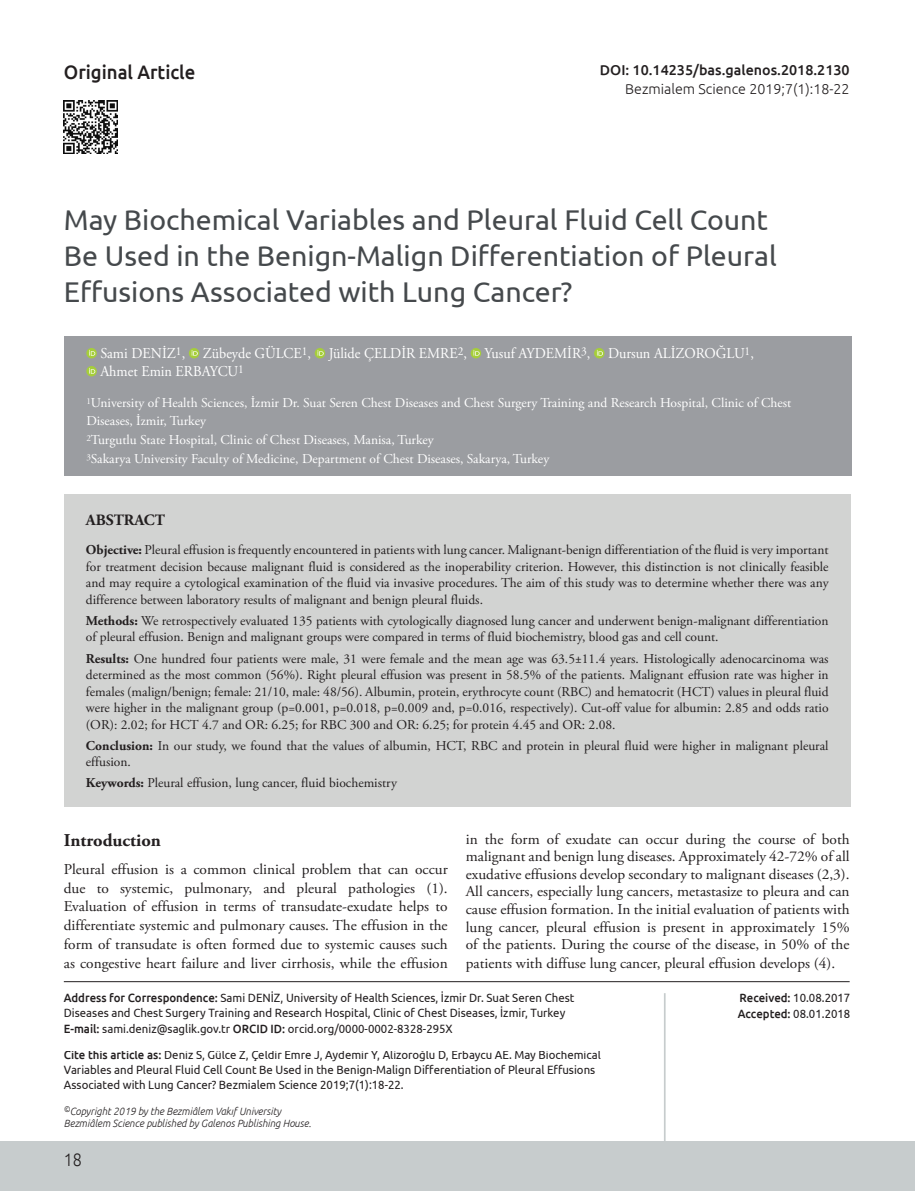
<style>
.page{position:relative;width:915px;height:1191px;background:#fff}
.page>*{position:absolute;margin:0;border:0;box-sizing:border-box;transform-origin:0 0}
.t1{font:28.5px/36.5px "Ubuntu";color:#45494c}
.t2{font:500 19.5px "Ubuntu";color:#231f20;scale:.95 1}
.t3{font:700 18px "Adobe Garamond Pro";color:#231f20}
.t4{font:300 18px "Ubuntu";color:#231f20;scale:.9 1}
.t5{font:700 15.75px "Adobe Garamond Pro";color:#231f20}
.t6{font:15px/17.7px "Adobe Garamond Pro";color:#231f20;text-align:justify}
.t7{font:15px/18px "Adobe Garamond Pro";color:#fff;scale:.95 1}
.t8{font:500 14.25px "Ubuntu";color:#231f20}
.t9{font:300 14.25px "Ubuntu";color:#231f20}
.t10{font:13.5px/16.5px "Adobe Garamond Pro";color:#231f20;text-align:justify}
.t11{font:13.5px/18.8px "Adobe Garamond Pro";color:#fff}
.t12{font:12px/15px "Ubuntu";color:#231f20;scale:.95 1}
.t13{font:italic 300 10.5px/12px "Ubuntu";color:#231f20;scale:.95 1}
.s1{font-weight:700}
.s2{font-weight:500}
</style>
<div class="page">
<div style="left:0;top:1141px;width:914px;height:50px;background:#c7cccd"></div>
<hr style="left:64px;top:981px;width:785px;height:1px;background:#231f20">
<hr style="left:663px;top:993px;width:2px;height:148px;background:#c7cccd">
<div style="left:64px;top:494px;width:786px;height:312px;background:#d2d3d2"></div>
<div style="left:64px;top:336px;width:786px;height:140px;background:#9b9da1"></div>
<div style="left:86px;top:348px;width:11px;height:10px;background:#a6ce3b;border-radius:50%"></div>
<svg style="left:89px;top:350px;width:6px;height:6px"></svg>
<div style="left:189px;top:348px;width:10px;height:10px;background:#a6ce3b;border-radius:50%"></div>
<svg style="left:191px;top:350px;width:7px;height:6px"></svg>
<svg style="left:314px;top:348px;width:11px;height:10px"></svg>
<svg style="left:317px;top:350px;width:6px;height:6px"></svg>
<svg style="left:470px;top:348px;width:11px;height:10px"></svg>
<svg style="left:473px;top:350px;width:6px;height:6px"></svg>
<svg style="left:594px;top:348px;width:10px;height:10px"></svg>
<svg style="left:596px;top:350px;width:6px;height:6px"></svg>
<svg style="left:86px;top:366px;width:11px;height:10px"></svg>
<svg style="left:89px;top:368px;width:6px;height:6px"></svg>
<img style="left:64px;top:100px;width:53px;height:54px">
<h2 class="t2" style="left:64px;top:60px;width:140px">Original Article</h2>
<p class="t8" style="left:599px;top:61px;width:251px">DOI: 10.14235/bas.galenos.2018.2130</p>
<p class="t9" style="left:625px;top:80px;width:226px">Bezmialem Science 2019;7(1):18-22</p>
<h1 class="t1" style="left:64px;top:200px;width:714px">May Biochemical Variables and Pleural Fluid Cell Count<br>Be Used in the Benign-Malign Differentiation of Pleural<br>Effusions Associated with Lung Cancer?</h1>
<p class="t7" style="left:100px;top:345px;width:689px">Sami DENİZ<sup>1</sup>, Zübeyde GÜLCE<sup>1</sup>, Jülide ÇELDİR EMRE<sup>2</sup>, Yusuf AYDEMİR<sup>3</sup>, Dursun ALİZOROĞLU<sup>1</sup>,<br>Ahmet Emin ERBAYCU<sup>1</sup></p>
<p class="t11" style="left:86px;top:393px;width:706px"><sup>1</sup>University of Health Sciences, İzmir Dr. Suat Seren Chest Diseases and Chest Surgery Training and Research Hospital, Clinic of Chest Diseases, İzmir, Turkey<br><sup>2</sup>Turgutlu State Hospital, Clinic of Chest Diseases, Manisa, Turkey<br><sup>3</sup>Sakarya University Faculty of Medicine, Department of Chest Diseases, Sakarya, Turkey</p>
<p class="t5" style="left:86px;top:510px;width:80px">ABSTRACT</p>
<p class="t10" style="left:86px;top:542px;width:744px"><span class="s1">Objective:</span> Pleural effusion is frequently encountered in patients with lung cancer. Malignant-benign differentiation of the fluid is very important for treatment decision because malignant fluid is considered as the inoperability criterion. However, this distinction is not clinically feasible and may require a cytological examination of the fluid via invasive procedures. The aim of this study was to determine whether there was any difference between laboratory results of malignant and benign pleural fluids.</p>
<p class="t10" style="left:86px;top:613px;width:743px"><span class="s1">Methods:</span> We retrospectively evaluated 135 patients with cytologically diagnosed lung cancer and underwent benign-malignant differentiation of pleural effusion. Benign and malignant groups were compared in terms of fluid biochemistry, blood gas and cell count.</p>
<p class="t10" style="left:86px;top:650px;width:744px"><span class="s1">Results:</span> One hundred four patients were male, 31 were female and the mean age was 63.5±11.4 years. Histologically adenocarcinoma was determined as the most common (56%). Right pleural effusion was present in 58.5% of the patients. Malignant effusion rate was higher in females (malign/benign; female: 21/10, male: 48/56). Albumin, protein, erythrocyte count (RBC) and hematocrit (HCT) values in pleural fluid were higher in the malignant group (p=0.001, p=0.018, p=0.009 and, p=0.016, respectively). Cut-off value for albumin: 2.85 and odds ratio (OR): 2.02; for HCT 4.7 and OR: 6.25; for RBC 300 and OR: 6.25; for protein 4.45 and OR: 2.08.</p>
<p class="t10" style="left:86px;top:737px;width:743px"><span class="s1">Conclusion:</span> In our study, we found that the values of albumin, HCT, RBC and protein in pleural fluid were higher in malignant pleural effusion.</p>
<p class="t10" style="left:86px;top:775px;width:312px"><span class="s1">Keywords:</span> Pleural effusion, lung cancer, fluid biochemistry</p>
<h3 class="t3" style="left:64px;top:829px;width:99px">Introduction</h3>
<p class="t6" style="left:64px;top:860px;width:385px;line-height:18.8px">Pleural effusion is a common clinical problem that can occur due to systemic, pulmonary, and pleural pathologies (1).<br>Evaluation of effusion in terms of transudate-exudate helps to differentiate systemic and pulmonary causes. The effusion in the form of transudate is often formed due to systemic causes such as congestive heart failure and liver cirrhosis, while the effusion</p>
<p class="t6" style="left:465px;top:830px;width:385px">in the form of exudate can occur during the course of both malignant and benign lung diseases. Approximately 42-72% of all exudative effusions develop secondary to malignant diseases (2,3).<br>All cancers, especially lung cancers, metastasize to pleura and can cause effusion formation. In the initial evaluation of patients with lung cancer, pleural effusion is present in approximately 15% of the patients. During the course of the disease, in 50% of the patients with diffuse lung cancer, pleural effusion develops (4).</p>
<p class="t12" style="left:64px;top:990px;width:538px;line-height:15.5px"><span class="s2">Address for Correspondence:</span> Sami DENİZ, University of Health Sciences, İzmir Dr. Suat Seren Chest<br>Diseases and Chest Surgery Training and Research Hospital, Clinic of Chest Diseases, İzmir, Turkey<br><span class="s2">E-mail:</span> sami.deniz@saglik.gov.tr <span class="s2">ORCID ID:</span> orcid.org/0000-0002-8328-295X</p>
<p class="t12" style="left:64px;top:1046px;width:566px"><span class="s2">Cite this article as:</span> Deniz S, Gülce Z, Çeldir Emre J, Aydemir Y, Alizoroğlu D, Erbaycu AE. May Biochemical<br>Variables and Pleural Fluid Cell Count Be Used in the Benign-Malign Differentiation of Pleural Effusions<br>Associated with Lung Cancer? Bezmialem Science 2019;7(1):18-22.</p>
<p class="t13" style="left:64px;top:1105px;width:262px"><sup>©</sup>Copyright 2019 by the Bezmiâlem Vakıf University<br>Bezmiâlem Science published by Galenos Publishing House.</p>
<h3 class="t4" style="left:64px;top:1148px;width:22px">18</h3>
<p class="t12" style="left:737px;top:990px;width:120px;line-height:15.9px"><span class="s2">Received:</span> 10.08.2017<br><span class="s2">Accepted:</span> 08.01.2018</p>
</div>
